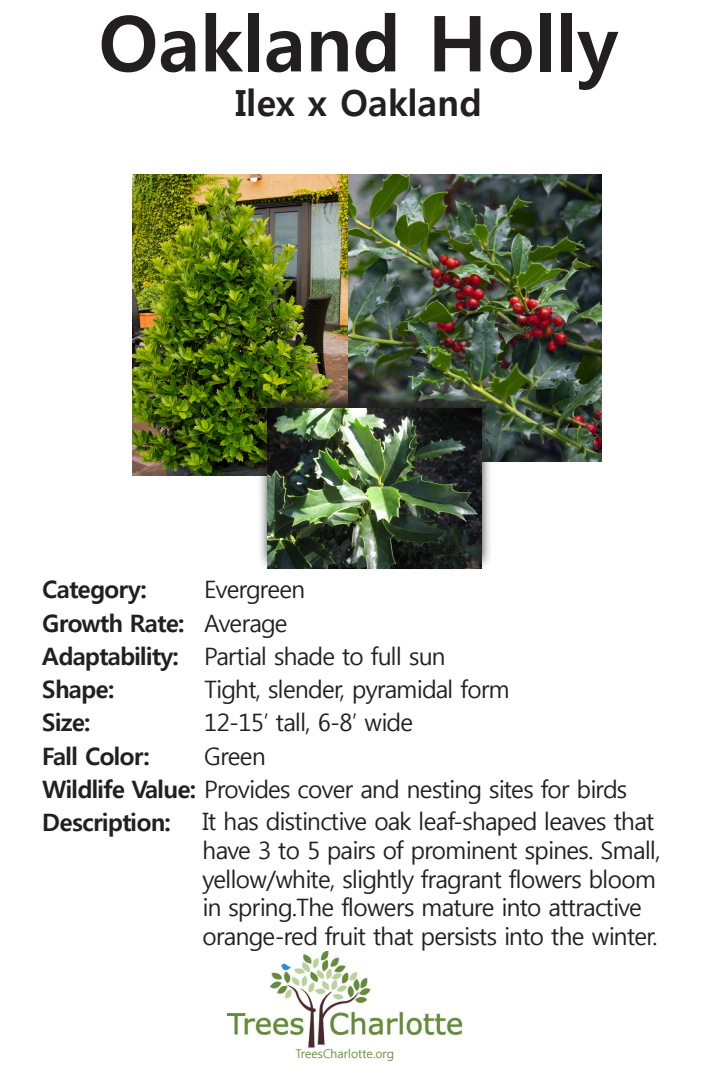
<style>
.page{position:relative;width:720px;height:1080px;background:#fff}
.page>*{position:absolute;margin:0;border:0;box-sizing:border-box;transform-origin:0 0}
.t1{font:700 77px "Malgun Gothic";color:#231f20}
.t2{font:700 36px "Malgun Gothic";color:#231f20}
.t3{font:24px/28.8px "Malgun Gothic";letter-spacing:-.03em;color:#231f20}
.t4{font:700 24px "Malgun Gothic";letter-spacing:-.03em;color:#231f20}
.t5{font:12px "Malgun Gothic";color:#638d3d}
.s1{font-weight:400}
.s2{font-weight:700}
</style>
<div class="page">
<img style="left:228px;top:951px;width:234px;height:97px">
<img style="left:347px;top:175px;width:254px;height:287px">
<img style="left:132px;top:175px;width:215px;height:300px">
<div style="left:257px;top:389px;width:235px;height:182px;background:#231f20;opacity:.97"></div>
<img style="left:268px;top:408px;width:213px;height:160px">
<p class="t1" style="left:99px;top:-2px;width:521px">Oakland Holly</p>
<p class="t2" style="left:235px;top:82px;width:248px">Ilex x Oakland</p>
<p class="t4" style="left:42px;top:575px;width:106px">Category:</p>
<p class="t3" style="left:204px;top:576px;width:103px">Evergreen</p>
<p class="t4" style="left:42px;top:609px;width:247px">Growth Rate: <span class="s1">Average</span></p>
<p class="t3" style="left:42px;top:642px;width:405px"><span class="s2">Adaptability:</span> Partial shade to full sun</p>
<p class="t4" style="left:42px;top:675px;width:74px">Shape:</p>
<p class="t3" style="left:204px;top:676px;width:307px">Tight, slender, pyramidal form</p>
<p class="t4" style="left:42px;top:709px;width:50px">Size:</p>
<p class="t3" style="left:204px;top:709px;width:210px">12-15’ tall, 6-8’ wide</p>
<p class="t4" style="left:42px;top:742px;width:109px">Fall Color:</p>
<p class="t3" style="left:204px;top:742px;width:63px">Green</p>
<p class="t3" style="left:42px;top:775px;width:586px"><span class="s2">Wildlife Value:</span> Provides cover and nesting sites for birds</p>
<p class="t4" style="left:42px;top:809px;width:130px">Description:</p>
<p class="t3" style="left:202px;top:807px;width:460px">It has distinctive oak leaf-shaped leaves that have 3 to 5 pairs of prominent spines. Small, yellow/white, slightly fragrant flowers bloom in spring.The flowers mature into attractive orange-red fruit that persists into the winter.</p>
<p class="t5" style="left:296px;top:1047px;width:100px">TreesCharlotte.org</p>
</div>
